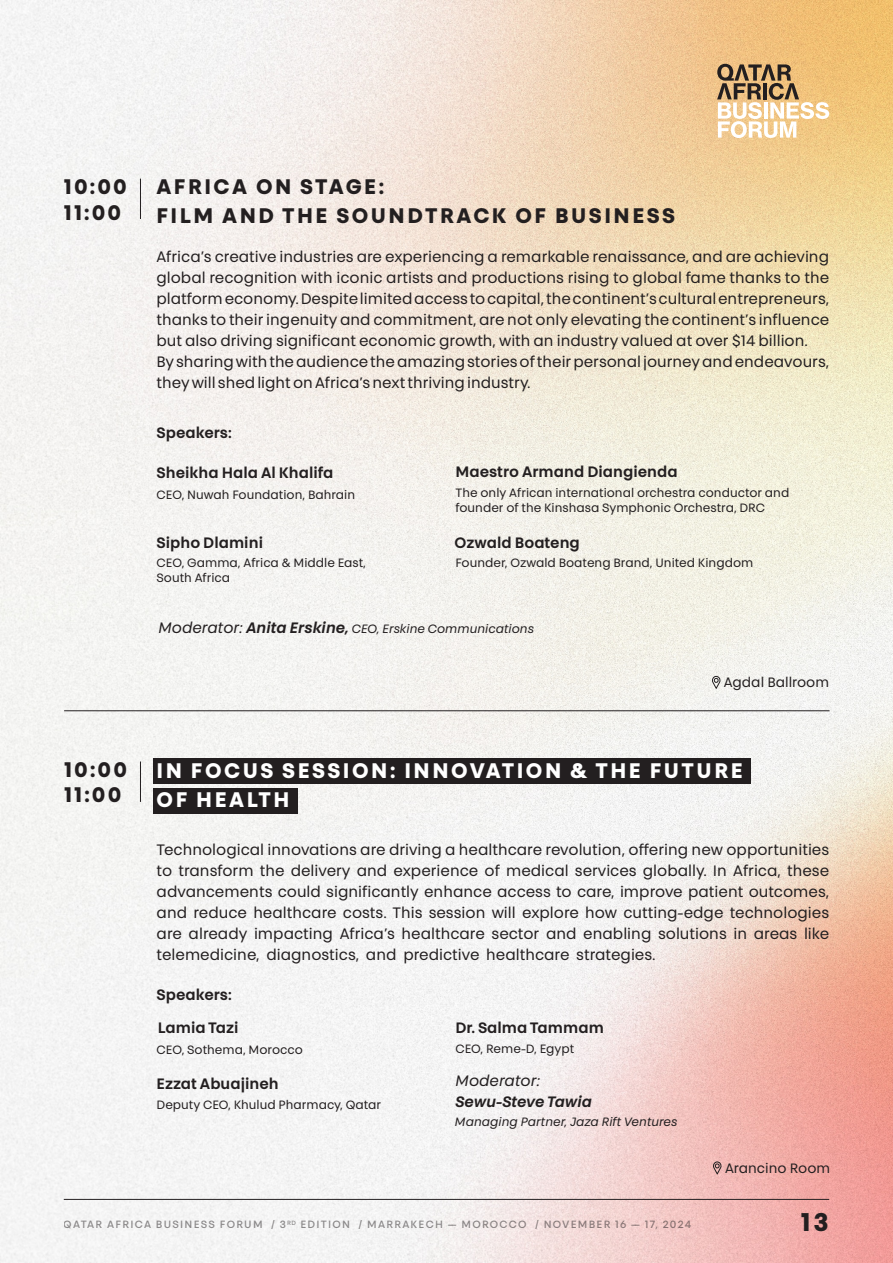
<style>
.page{position:relative;width:893px;height:1263px;background:#fff}
.page>*{position:absolute;margin:0;border:0;box-sizing:border-box;transform-origin:0 0}
.t1{font:700 25.5px "Touche";color:#231f20}
.t2{font:700 21px "Touche";letter-spacing:.12em;color:#231f20}
.t3{font:700 21px/28.8px "Touche";letter-spacing:.12em;color:#fff}
.t4{font:15px/21px "Touche";color:#231f20;text-align:justify}
.t5{font:600 15px "Touche";color:#231f20}
.t6{font:italic 600 15px "Touche";color:#231f20}
.t7{font:italic 15px "Touche";color:#231f20}
.t8{font:13.5px "Touche";color:#231f20}
.t9{font:12px/15px "Touche";color:#231f20}
.t10{font:italic 12px "Touche";color:#231f20}
.t11{font:500 10.5px "Touche";letter-spacing:.12em;color:#231f20}
.s1{font-size:15px}
.s2{font-weight:600;font-size:15px}
</style>
<div class="page">
<img style="left:0;top:0;width:893px;height:1263px">
<svg style="left:717px;top:64px;width:112px;height:74px"></svg>
<hr style="left:64px;top:1199px;width:765px;height:1px;background:#231f20">
<hr style="left:64px;top:710px;width:765px;height:1px;background:#231f20">
<hr style="left:140px;top:179px;width:1px;height:40px;background:#231f20">
<svg style="left:712px;top:676px;width:9px;height:15px"></svg>
<div style="left:153px;top:758px;width:598px;height:26px;background:#231f20"></div>
<div style="left:153px;top:788px;width:145px;height:25px;background:#231f20"></div>
<hr style="left:140px;top:761px;width:1px;height:41px;background:#231f20">
<svg style="left:713px;top:1161px;width:9px;height:16px"></svg>
<p class="t2" style="left:64px;top:174px;width:64px">10:00</p>
<p class="t2" style="left:64px;top:199px;width:59px">11:00</p>
<p class="t2" style="left:64px;top:757px;width:64px">10:00</p>
<p class="t2" style="left:64px;top:782px;width:59px">11:00</p>
<p class="t2" style="left:156px;top:174px;width:229px">AFRICA ON STAGE:</p>
<p class="t2" style="left:156px;top:203px;width:520px">FILM AND THE SOUNDTRACK OF BUSINESS</p>
<p class="t4" style="left:156px;top:246px;width:674px">Africa’s creative industries are experiencing a remarkable renaissance, and are achieving global recognition with iconic artists and productions rising to global fame thanks to the platform economy. Despite limited access to capital, the continent’s cultural entrepreneurs, thanks to their ingenuity and commitment, are not only elevating the continent’s influence but also driving significant economic growth, with an industry valued at over $14 billion.</p>
<p class="t4" style="left:156px;top:351px;width:674px">By sharing with the audience the amazing stories of their personal journey and endeavours, they will shed light on Africa’s next thriving industry.</p>
<p class="t5" style="left:157px;top:424px;width:77px">Speakers:</p>
<p class="t5" style="left:157px;top:463px;width:178px">Sheikha Hala Al Khalifa</p>
<p class="t9" style="left:157px;top:487px;width:200px">CEO, Nuwah Foundation, Bahrain</p>
<p class="t5" style="left:455px;top:462px;width:224px">Maestro Armand Diangienda</p>
<p class="t9" style="left:455px;top:485px;width:335px">The only African international orchestra conductor and founder of the Kinshasa Symphonic Orchestra, DRC</p>
<p class="t5" style="left:157px;top:533px;width:108px">Sipho Dlamini</p>
<p class="t5" style="left:455px;top:533px;width:127px">Ozwald Boateng</p>
<p class="t9" style="left:157px;top:555px;width:211px">CEO, Gamma, Africa &amp; Middle East,</p>
<p class="t9" style="left:157px;top:570px;width:75px">South Africa</p>
<p class="t9" style="left:455px;top:555px;width:299px">Founder, Ozwald Boateng Brand, United Kingdom</p>
<p class="t10" style="left:158px;top:621px;width:377px"><span class="s1">Moderator:</span> <span class="s2">Anita Erskine,</span> CEO, Erskine Communications</p>
<p class="t8" style="left:724px;top:674px;width:107px">Agdal Ballroom</p>
<p class="t3" style="left:157px;top:756px;width:587px">IN FOCUS SESSION: INNOVATION &amp; THE FUTURE<br>OF HEALTH</p>
<p class="t4" style="left:157px;top:839px;width:674px">Technological innovations are driving a healthcare revolution, offering new opportunities to transform the delivery and experience of medical services globally. In Africa, these advancements could significantly enhance access to care, improve patient outcomes, and reduce healthcare costs. This session will explore how cutting-edge technologies are already impacting Africa’s healthcare sector and enabling solutions in areas like telemedicine, diagnostics, and predictive healthcare strategies.</p>
<p class="t5" style="left:157px;top:985px;width:77px">Speakers:</p>
<p class="t5" style="left:158px;top:1019px;width:82px">Lamia Tazi</p>
<p class="t9" style="left:157px;top:1042px;width:148px">CEO, Sothema, Morocco</p>
<p class="t5" style="left:157px;top:1074px;width:124px">Ezzat Abuajineh</p>
<p class="t9" style="left:157px;top:1097px;width:226px">Deputy CEO, Khulud Pharmacy, Qatar</p>
<p class="t5" style="left:455px;top:1019px;width:150px">Dr. Salma Tammam</p>
<p class="t9" style="left:455px;top:1041px;width:120px">CEO, Reme-D, Egypt</p>
<p class="t7" style="left:455px;top:1071px;width:86px">Moderator:</p>
<p class="t6" style="left:455px;top:1092px;width:138px">Sewu-Steve Tawia</p>
<p class="t10" style="left:455px;top:1115px;width:224px">Managing Partner, Jaza Rift Ventures</p>
<p class="t8" style="left:725px;top:1159px;width:107px">Arancino Room</p>
<p class="t11" style="left:64px;top:1218px;width:629px">QATAR AFRICA BUSINESS FORUM / 3<sup>RD</sup> EDITION / MARRAKECH –– MOROCCO / NOVEMBER 16 –– 17, 2024</p>
<p class="t1" style="left:801px;top:1206px;width:29px">13</p>
</div>
